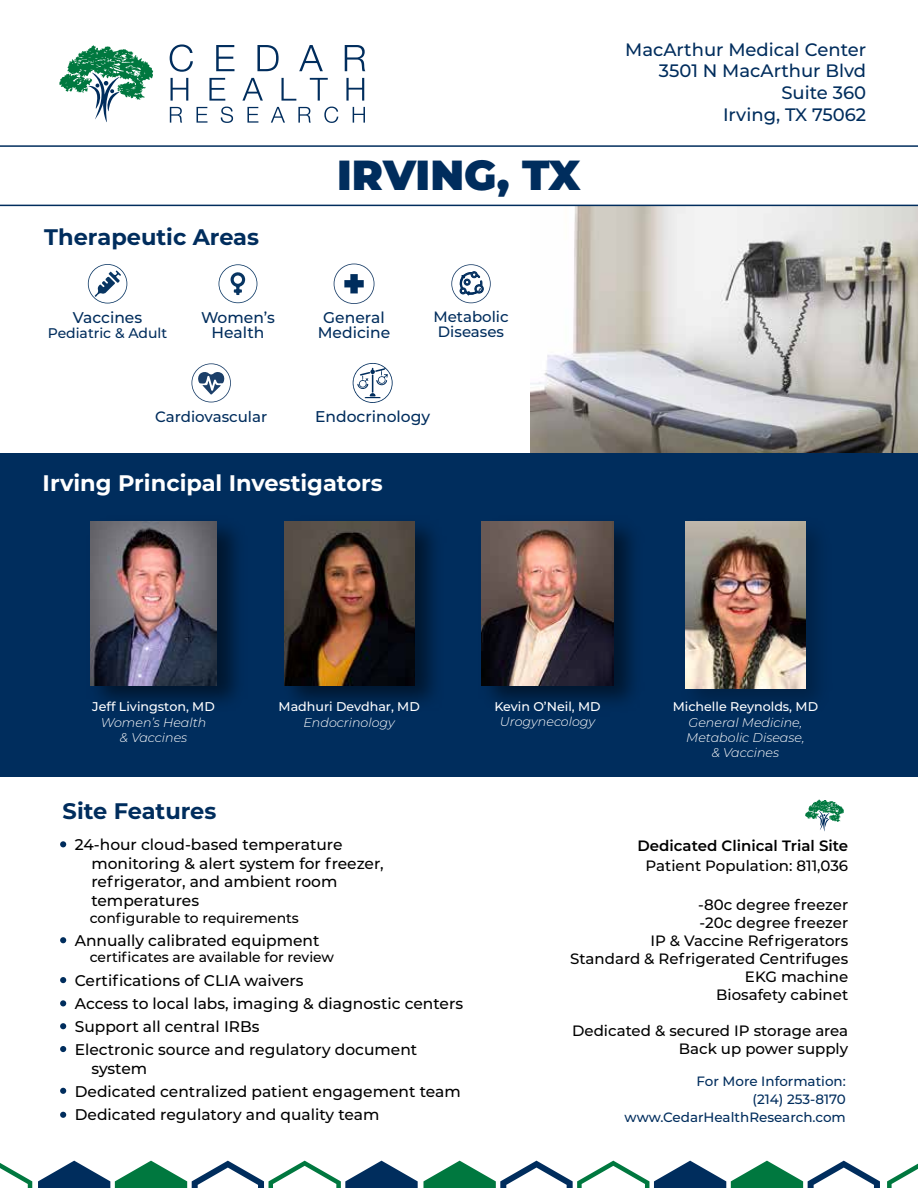
<style>
.page{position:relative;width:918px;height:1188px;background:#fff}
.page>*{position:absolute;margin:0;border:0;box-sizing:border-box;transform-origin:0 0}
.t1{font:900 42px "Montserrat";color:#002d5d}
.t2{font:700 22.5px "Montserrat";color:#002d5d}
.t3{font:700 22.5px "Montserrat";color:#fff}
.t4{font:500 18px/21.6px "Montserrat";color:#002d5d;text-align:right}
.t5{font:500 15.6px/15.6px "Montserrat";color:#002d5d;text-align:center}
.t6{font:500 15.45px/23.2px "Montserrat";color:#000}
.t7{font:500 15px/18px "Montserrat";color:#000;text-align:right}
.t8{font:500 15px/15px "Montserrat";color:#002d5d;text-align:center}
.t9{font:600 15px "Montserrat";color:#000}
.t10{font:500 13.95px "Montserrat";color:#000}
.t11{font:500 13.95px "Montserrat";color:#002d5d}
.t12{font:500 13.5px/18px "Montserrat";color:#002d5d;text-align:right}
.t13{font:italic 300 12.6px/15.1px "Montserrat";color:#fff;text-align:center}
.t14{font:500 12.6px "Montserrat";color:#fff}
</style>
<div class="page">
<img style="left:530px;top:206px;width:388px;height:247px">
<div style="left:0;top:453px;width:918px;height:323px;background:#002d5d"></div>
<svg style="left:887px;top:1164px;width:31px;height:24px"></svg>
<svg style="left:38px;top:1161px;width:842px;height:27px"></svg>
<svg style="left:170px;top:44px;width:23px;height:28px"></svg>
<svg style="left:216px;top:45px;width:18px;height:26px"></svg>
<svg style="left:257px;top:45px;width:22px;height:26px"></svg>
<svg style="left:299px;top:45px;width:24px;height:26px"></svg>
<svg style="left:345px;top:45px;width:20px;height:26px"></svg>
<svg style="left:171px;top:78px;width:17px;height:23px"></svg>
<svg style="left:209px;top:78px;width:16px;height:23px"></svg>
<svg style="left:242px;top:78px;width:21px;height:23px"></svg>
<svg style="left:282px;top:78px;width:14px;height:23px"></svg>
<svg style="left:310px;top:78px;width:18px;height:23px"></svg>
<svg style="left:346px;top:78px;width:18px;height:23px"></svg>
<svg style="left:170px;top:107px;width:12px;height:16px"></svg>
<svg style="left:197px;top:107px;width:10px;height:16px"></svg>
<svg style="left:221px;top:107px;width:12px;height:16px"></svg>
<svg style="left:247px;top:107px;width:11px;height:16px"></svg>
<svg style="left:271px;top:107px;width:14px;height:16px"></svg>
<svg style="left:298px;top:107px;width:13px;height:16px"></svg>
<svg style="left:324px;top:107px;width:14px;height:16px"></svg>
<svg style="left:353px;top:107px;width:12px;height:16px"></svg>
<svg style="left:59px;top:45px;width:95px;height:77px"></svg>
<svg style="left:60px;top:841px;width:6px;height:6px"></svg>
<svg style="left:60px;top:937px;width:6px;height:6px"></svg>
<svg style="left:60px;top:977px;width:6px;height:6px"></svg>
<svg style="left:60px;top:1000px;width:6px;height:6px"></svg>
<svg style="left:60px;top:1023px;width:6px;height:6px"></svg>
<svg style="left:60px;top:1046px;width:6px;height:6px"></svg>
<svg style="left:60px;top:1088px;width:6px;height:6px"></svg>
<svg style="left:805px;top:799px;width:39px;height:32px"></svg>
<svg style="left:88px;top:264px;width:39px;height:39px"></svg>
<svg style="left:219px;top:264px;width:38px;height:39px"></svg>
<svg style="left:0;top:1163px;width:32px;height:25px"></svg>
<img style="left:90px;top:521px;width:147px;height:181px">
<img style="left:90px;top:522px;width:127px;height:163px">
<img style="left:284px;top:521px;width:150px;height:181px">
<img style="left:284px;top:522px;width:130px;height:163px">
<img style="left:481px;top:521px;width:152px;height:181px">
<img style="left:482px;top:521px;width:131px;height:164px">
<svg style="left:0;top:145px;width:918px;height:61px"></svg>
<svg style="left:352px;top:363px;width:41px;height:40px"></svg>
<img style="left:685px;top:521px;width:133px;height:180px">
<img style="left:686px;top:522px;width:119px;height:166px">
<svg style="left:334px;top:264px;width:41px;height:40px"></svg>
<svg style="left:191px;top:363px;width:40px;height:39px"></svg>
<svg style="left:451px;top:264px;width:40px;height:39px"></svg>
<svg style="left:60px;top:1112px;width:6px;height:6px"></svg>
<h1 class="t1" style="left:337px;top:143px;width:245px">IRVING, TX</h1>
<h2 class="t2" style="left:44px;top:221px;width:217px">Therapeutic Areas</h2>
<p class="t5" style="left:73px;top:309px;width:71px">Vaccines</p>
<p class="t11" style="left:48px;top:324px;width:121px">Pediatric &amp; Adult</p>
<p class="t5" style="left:201px;top:309px;width:75px">Women’s<br>Health</p>
<p class="t5" style="left:318px;top:309px;width:74px">General<br>Medicine</p>
<p class="t8" style="left:433px;top:309px;width:77px">Metabolic<br>Diseases</p>
<p class="t8" style="left:155px;top:409px;width:114px">Cardiovascular</p>
<p class="t5" style="left:315px;top:408px;width:116px">Endocrinology</p>
<h2 class="t3" style="left:43px;top:467px;width:342px">Irving Principal Investigators</h2>
<p class="t4" style="left:625px;top:38px;width:243px">MacArthur Medical Center<br>3501 N MacArthur Blvd<br>Suite 360<br>Irving, TX 75062</p>
<p class="t14" style="left:92px;top:698px;width:124px">Jeff Livingston, MD</p>
<p class="t13" style="left:101px;top:714px;width:107px">Women’s Health &amp; Vaccines</p>
<h2 class="t2" style="left:63px;top:794px;width:155px">Site Features</h2>
<p class="t14" style="left:279px;top:698px;width:143px">Madhuri Devdhar, MD</p>
<p class="t13" style="left:304px;top:714px;width:93px">Endocrinology</p>
<p class="t14" style="left:494px;top:698px;width:108px">Kevin O’Neil, MD</p>
<p class="t13" style="left:500px;top:714px;width:97px">Urogynecology</p>
<p class="t14" style="left:673px;top:698px;width:147px">Michelle Reynolds, MD</p>
<p class="t13" style="left:686px;top:714px;width:120px">General Medicine,<br>Metabolic Disease, &amp; Vaccines</p>
<p class="t6" style="left:91px;top:835px;width:294px;line-height:18.6px;text-indent:-17px">24-hour cloud-based temperature monitoring &amp; alert system for freezer, refrigerator, and ambient room temperatures</p>
<p class="t10" style="left:90px;top:908px;width:211px">configurable to requirements</p>
<p class="t6" style="left:75px;top:928px;width:246px">Annually calibrated equipment</p>
<p class="t10" style="left:90px;top:948px;width:246px">certificates are available for review</p>
<p class="t6" style="left:75px;top:968px;width:390px">Certifications of CLIA waivers<br>Access to local labs, imaging &amp; diagnostic centers Support all central IRBs<br>Electronic source and regulatory document</p>
<p class="t6" style="left:75px;top:1056px;width:387px;text-indent:17px">system<br>Dedicated centralized patient engagement team<br>Dedicated regulatory and quality team</p>
<p class="t9" style="left:638px;top:835px;width:212px">Dedicated Clinical Trial Site</p>
<p class="t7" style="left:646px;top:856px;width:204px">Patient Population: 811,036</p>
<p class="t7" style="left:570px;top:895px;width:280px">-80c degree freezer<br>-20c degree freezer<br>IP &amp; Vaccine Refrigerators<br>Standard &amp; Refrigerated Centrifuges<br>EKG machine<br>Biosafety cabinet</p>
<p class="t7" style="left:572px;top:1021px;width:278px">Dedicated &amp; secured IP storage area<br>Back up power supply</p>
<p class="t12" style="left:625px;top:1072px;width:223px">For More Information:<br>(214) 253-8170 www.CedarHealthResearch.com</p>
</div>
